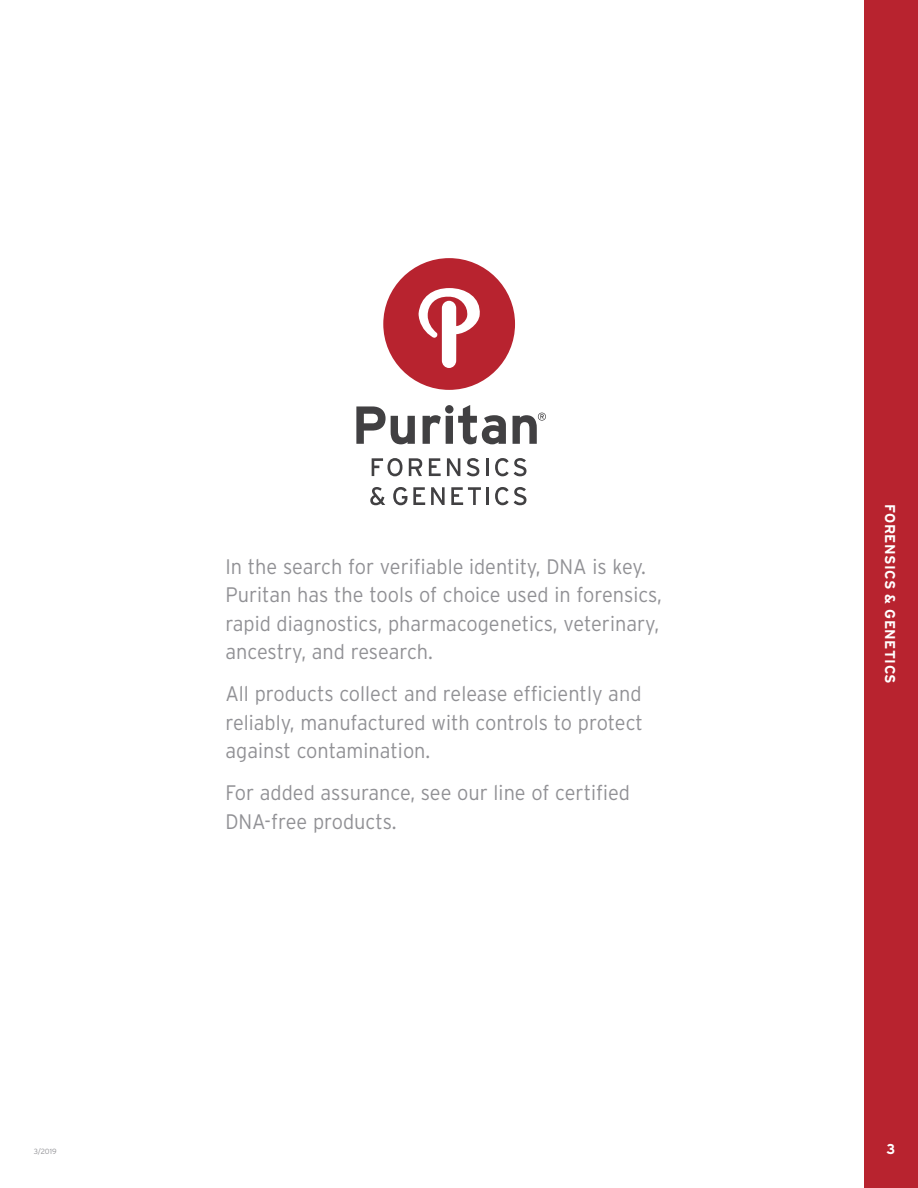
<style>
.page{position:relative;width:918px;height:1188px;background:#fff}
.page>*{position:absolute;margin:0;border:0;box-sizing:border-box;transform-origin:0 0}
.t1{font:300 21px/28.5px "Interstate";color:#919195;scale:.95 1}
.t2{font:700 14.25px "Interstate";letter-spacing:.03em;color:#fff}
.t3{font:700 14.25px "Interstate";letter-spacing:.03em;color:#fff;scale:.95 1}
.t4{font:300 7.5px "Interstate";color:#919195}
</style>
<div class="page">
<div style="left:864px;top:0;width:54px;height:1188px;background:#b8232f"></div>
<svg style="left:383px;top:258px;width:132px;height:132px"></svg>
<svg style="left:356px;top:405px;width:190px;height:39px"></svg>
<svg style="left:372px;top:458px;width:31px;height:18px"></svg>
<svg style="left:409px;top:458px;width:13px;height:18px"></svg>
<svg style="left:429px;top:458px;width:12px;height:18px"></svg>
<svg style="left:447px;top:458px;width:13px;height:18px"></svg>
<svg style="left:467px;top:458px;width:12px;height:18px"></svg>
<hr style="left:486px;top:458px;width:3px;height:18px;background:#414042">
<svg style="left:495px;top:458px;width:31px;height:18px"></svg>
<svg style="left:370px;top:487px;width:15px;height:18px"></svg>
<svg style="left:393px;top:487px;width:14px;height:18px"></svg>
<svg style="left:413px;top:487px;width:12px;height:18px"></svg>
<svg style="left:431px;top:487px;width:14px;height:18px"></svg>
<svg style="left:451px;top:487px;width:30px;height:18px"></svg>
<hr style="left:486px;top:487px;width:3px;height:18px;background:#414042">
<svg style="left:495px;top:487px;width:31px;height:18px"></svg>
<p class="t1" style="left:225px;top:552px;width:461px">In the search for verifiable identity, DNA is key.<br>Puritan has the tools of choice used in forensics, rapid diagnostics, pharmacogenetics, veterinary, ancestry, and research.</p>
<p class="t1" style="left:225px;top:680px;width:441px;text-align:justify">All products collect and release efficiently and reliably, manufactured with controls to protect against contamination.</p>
<p class="t1" style="left:225px;top:779px;width:428px">For added assurance, see our line of certified<br>DNA-free products.</p>
<p class="t2" style="left:898px;top:504px;width:181px;rotate:90deg">FORENSICS &amp; GENETICS</p>
<p class="t4" style="left:34px;top:1147px;width:25px">3/2019</p>
<p class="t3" style="left:887px;top:1141px;width:11px">3</p>
</div>
